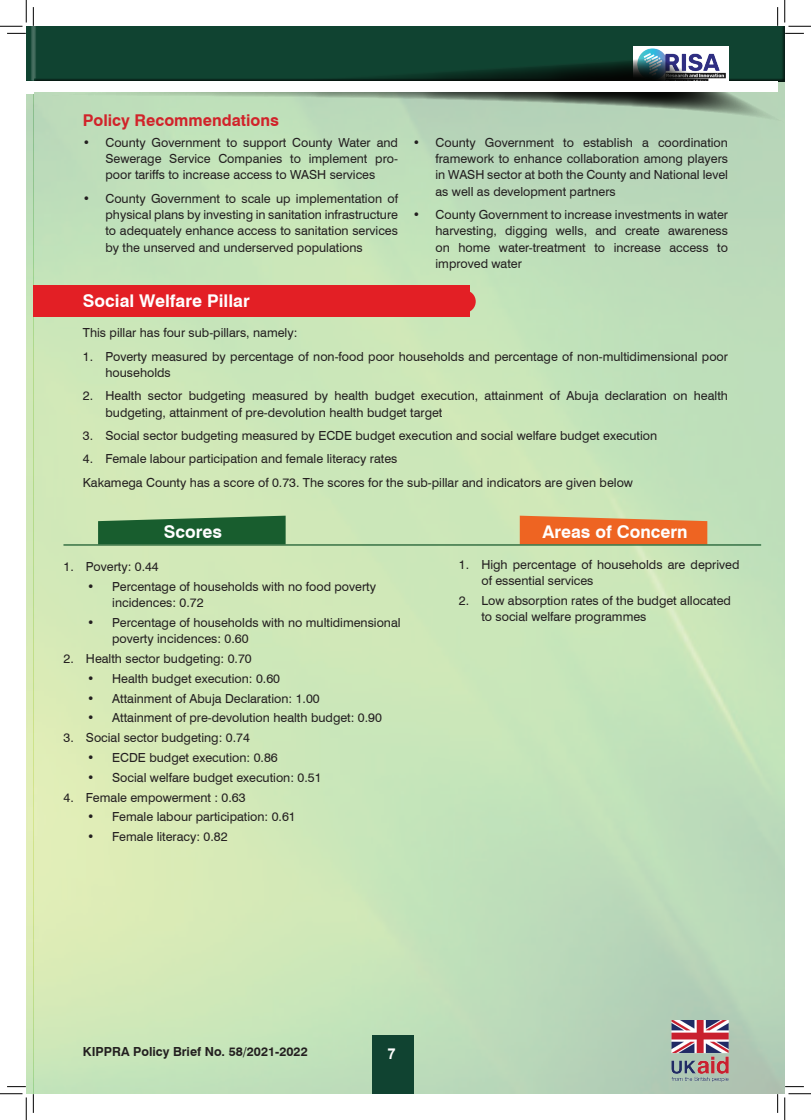
<style>
.page{position:relative;width:811px;height:1120px;background:#fff}
.page>*{position:absolute;margin:0;border:0;box-sizing:border-box;transform-origin:0 0}
.t1{font:700 17.5px "Swiss 721 BT";color:#fff}
.t2{font:700 16.25px "Swiss 721 BT";color:#d1232a}
.t3{font:700 15px "Arial";color:#fff}
.t4{font:12.5px/16.2px "Swiss 721 BT";color:#231f20}
.t5{font:700 12.5px "Swiss 721 BT";color:#231f20}
</style>
<div class="page">
<img style="left:26px;top:128px;width:759px;height:965px">
<div style="left:33px;top:26px;width:752px;height:58px;background:#104331"></div>
<svg style="left:26px;top:94px;width:7px;height:35px"></svg>
<div style="left:26px;top:26px;width:8px;height:59px;background:#231f20;opacity:.75"></div>
<div style="left:372px;top:1034px;width:42px;height:59px;background:#104331"></div>
<img style="left:670px;top:1019px;width:59px;height:66px">
<div style="left:633px;top:46px;width:95px;height:41px;background:#fff"></div>
<img style="left:639px;top:48px;width:76px;height:9px">
<svg style="left:33px;top:57px;width:752px;height:71px"></svg>
<div style="left:33px;top:82px;width:744px;height:10px;background:#fff"></div>
<div style="left:26px;top:82px;width:7px;height:10px;background:#fff"></div>
<div style="left:33px;top:285px;width:436px;height:31px;background:#e31f25"></div>
<div style="left:454px;top:290px;width:22px;height:22px;background:#e31f25;border-radius:50%"></div>
<svg style="left:98px;top:515px;width:188px;height:29px;background:#2e6d3e"></svg>
<svg style="left:520px;top:515px;width:187px;height:29px;background:#e97333"></svg>
<hr style="left:63px;top:544px;width:698px;height:1px;background:#195a2d">
<svg style="left:7px;top:33px;width:19px;height:1px"></svg>
<svg style="left:785px;top:33px;width:19px;height:1px"></svg>
<svg style="left:33px;top:7px;width:1px;height:19px"></svg>
<svg style="left:33px;top:1093px;width:1px;height:19px"></svg>
<svg style="left:777px;top:7px;width:1px;height:19px"></svg>
<svg style="left:777px;top:1093px;width:1px;height:19px"></svg>
<svg style="left:0;top:0;width:27px;height:27px"></svg>
<svg style="left:0;top:1093px;width:27px;height:26px"></svg>
<svg style="left:784px;top:0;width:27px;height:27px"></svg>
<svg style="left:784px;top:1093px;width:27px;height:26px"></svg>
<h2 class="t2" style="left:83px;top:110px;width:197px">Policy Recommendations</h2>
<p class="t4" style="left:105px;top:134px;width:294px;text-align:justify;text-indent:-22px">• County Government to support County Water and Sewerage Service Companies to implement pro&shy;poor tariffs to increase access to WASH services</p>
<p class="t4" style="left:105px;top:190px;width:294px;text-align:justify;text-indent:-22px">• County Government to scale up implementation of physical plans by investing in sanitation infrastructure to adequately enhance access to sanitation services by the unserved and underserved populations</p>
<p class="t4" style="left:435px;top:134px;width:294px;text-align:justify;text-indent:-22px">• County Government to establish a coordination framework to enhance collaboration among players in WASH sector at both the County and National level as well as development partners</p>
<p class="t4" style="left:435px;top:206px;width:294px;text-align:justify;text-indent:-22px">• County Government to increase investments in water harvesting, digging wells, and create awareness on home water-treatment to increase access to improved water</p>
<h1 class="t1" style="left:83px;top:290px;width:168px">Social Welfare Pillar</h1>
<p class="t4" style="left:83px;top:324px;width:216px">This pillar has four sub-pillars, namely:</p>
<p class="t4" style="left:105px;top:347px;width:624px;text-indent:-22px">1. Poverty measured by percentage of non-food poor households and percentage of non-multidimensional poor households</p>
<p class="t4" style="left:105px;top:387px;width:624px;text-indent:-22px">2. Health sector budgeting measured by health budget execution, attainment of Abuja declaration on health budgeting, attainment of pre-devolution health budget target</p>
<p class="t4" style="left:83px;top:426px;width:576px">3. Social sector budgeting measured by ECDE budget execution and social welfare budget execution</p>
<p class="t4" style="left:83px;top:446px;width:551px;line-height:23.4px">4. Female labour participation and female literacy rates<br>Kakamega County has a score of 0.73. The scores for the sub-pillar and indicators are given below</p>
<h1 class="t1" style="left:164px;top:521px;width:60px">Scores</h1>
<h1 class="t1" style="left:542px;top:521px;width:147px">Areas of Concern</h1>
<p class="t4" style="left:481px;top:556px;width:260px;text-indent:-22px">1. High percentage of households are deprived of essential services</p>
<p class="t4" style="left:481px;top:592px;width:251px;text-indent:-22px">2. Low absorption rates of the budget allocated to social welfare programmes</p>
<p class="t4" style="left:63px;top:557px;width:97px">1. Poverty: 0.44</p>
<p class="t4" style="left:112px;top:577px;width:265px;text-indent:-25px">• Percentage of households with no food poverty incidences: 0.72</p>
<p class="t4" style="left:112px;top:613px;width:290px;text-indent:-25px">• Percentage of households with no multidimensional poverty incidences: 0.60</p>
<p class="t4" style="left:63px;top:649px;width:190px">2. Health sector budgeting: 0.70</p>
<p class="t4" style="left:87px;top:669px;width:194px">• Health budget execution: 0.60</p>
<p class="t4" style="left:87px;top:689px;width:234px">• Attainment of Abuja Declaration: 1.00</p>
<p class="t4" style="left:87px;top:709px;width:296px">• Attainment of pre-devolution health budget: 0.90</p>
<p class="t4" style="left:63px;top:728px;width:188px">3. Social sector budgeting: 0.74</p>
<p class="t4" style="left:87px;top:748px;width:192px">• ECDE budget execution: 0.86</p>
<p class="t4" style="left:87px;top:768px;width:236px">• Social welfare budget execution: 0.51</p>
<p class="t4" style="left:63px;top:788px;width:184px">4. Female empowerment : 0.63</p>
<p class="t4" style="left:87px;top:808px;width:210px">• Female labour participation: 0.61</p>
<p class="t4" style="left:87px;top:827px;width:142px">• Female literacy: 0.82</p>
<p class="t5" style="left:83px;top:1043px;width:226px">KIPPRA Policy Brief No. 58/2021-2022</p>
<p class="t3" style="left:387px;top:1043px;width:10px">7</p>
</div>
